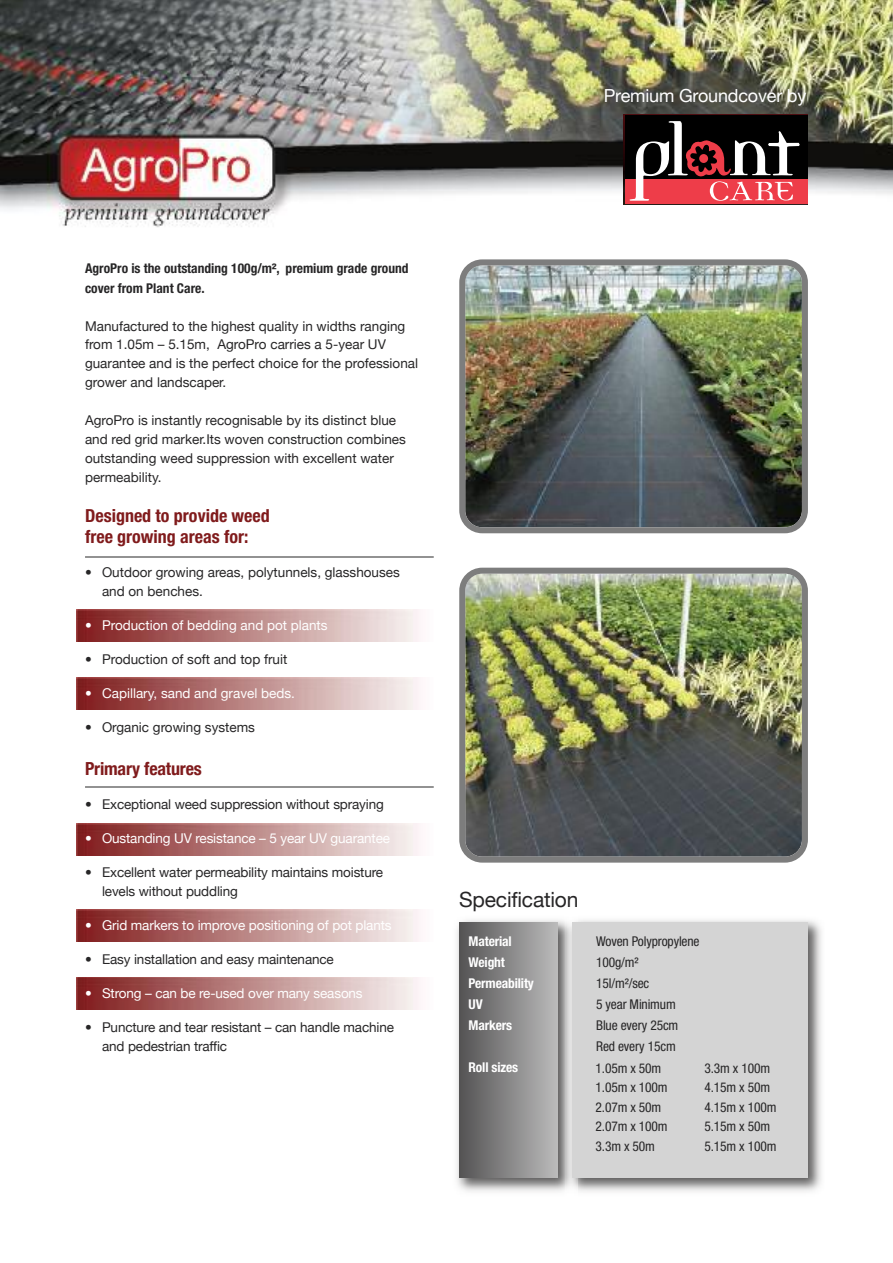
<style>
.page{position:relative;width:893px;height:1263px;background:#fff}
.page>*{position:absolute;margin:0;border:0;box-sizing:border-box;transform-origin:0 0}
.t1{font:21px "Helvetica Neue";letter-spacing:-.01em;color:#272627}
.t2{font:700 condensed 18px/20.5px "Helvetica Neue";color:#801b1c}
.t3{font:18px "Helvetica Neue";letter-spacing:-.01em;color:#fff}
.t4{font:700 condensed 18px "Helvetica Neue";letter-spacing:-.01em;color:#801b1c}
.t5{font:13.5px/18.9px "Helvetica Neue";color:#272627}
.t6{font:13.5px "Helvetica Neue";letter-spacing:-.01em;color:#fff}
.t7{font:condensed 13.5px/19.5px "Helvetica Neue";letter-spacing:-.01em;color:#272627}
.t8{font:700 condensed 13.5px/19.4px "Helvetica Neue";color:#272627}
.t9{font:700 condensed 13.5px "Helvetica Neue";letter-spacing:-.01em;color:#fff}
</style>
<div class="page">
<img style="left:0;top:0;width:893px;height:1010px">
<img style="left:77px;top:610px;width:357px;height:32px">
<img style="left:77px;top:824px;width:357px;height:32px">
<img style="left:77px;top:910px;width:357px;height:32px">
<img style="left:77px;top:977px;width:357px;height:32px">
<img style="left:77px;top:678px;width:357px;height:32px">
<img style="left:452px;top:916px;width:376px;height:276px">
<div style="left:459px;top:923px;width:99px;height:255px;background:linear-gradient(to right,#535253,#bbb)"></div>
<div style="left:572px;top:923px;width:236px;height:255px;background:#d4d4d4"></div>
<img style="left:459px;top:259px;width:349px;height:274px">
<img style="left:459px;top:568px;width:349px;height:295px">
<svg style="left:623px;top:114px;width:185px;height:58px"></svg>
<hr style="left:623px;top:172px;width:185px;height:1px;background:#0a0001">
<div style="left:625px;top:115px;width:183px;height:66px;background:#000"></div>
<div style="left:625px;top:179px;width:183px;height:25px;background:#ee3d49"></div>
<svg style="left:629px;top:121px;width:171px;height:80px"></svg>
<hr style="left:85px;top:557px;width:349px;height:1px;background:#272627">
<hr style="left:85px;top:787px;width:349px;height:1px;background:#272627">
<h2 class="t3" style="left:604px;top:85px;width:204px">Premium Groundcover by</h2>
<p class="t8" style="left:85px;top:260px;width:325px">AgroPro is the outstanding 100g/m², premium grade ground cover from Plant Care.</p>
<p class="t5" style="left:85px;top:316px;width:335px">Manufactured to the highest quality in widths ranging from 1.05m – 5.15m, AgroPro carries a 5-year UV guarantee and is the perfect choice for the professional grower and landscaper.</p>
<p class="t5" style="left:85px;top:411px;width:322px">AgroPro is instantly recognisable by its distinct blue and red grid marker.Its woven construction combines outstanding weed suppression with excellent water permeability.</p>
<h2 class="t2" style="left:85px;top:507px;width:186px">Designed to provide weed free growing areas for:</h2>
<p class="t5" style="left:102px;top:562px;width:299px;text-indent:-17px">• Outdoor growing areas, polytunnels, glasshouses and on benches.</p>
<p class="t6" style="left:85px;top:617px;width:244px">• Production of bedding and pot plants</p>
<p class="t5" style="left:85px;top:649px;width:204px">• Production of soft and top fruit</p>
<p class="t6" style="left:85px;top:685px;width:211px">• Capillary, sand and gravel beds.</p>
<p class="t5" style="left:85px;top:717px;width:171px">• Organic growing systems</p>
<h2 class="t4" style="left:85px;top:757px;width:118px">Primary features</h2>
<p class="t5" style="left:85px;top:794px;width:300px">• Exceptional weed suppression without spraying</p>
<p class="t6" style="left:85px;top:830px;width:306px">• Oustanding UV resistance – 5 year UV guarantee</p>
<p class="t5" style="left:102px;top:862px;width:283px;text-indent:-17px">• Excellent water permeability maintains moisture levels without puddling</p>
<p class="t6" style="left:85px;top:917px;width:308px">• Grid markers to improve positioning of pot plants</p>
<p class="t5" style="left:85px;top:949px;width:250px">• Easy installation and easy maintenance</p>
<p class="t6" style="left:85px;top:985px;width:279px">• Strong – can be re-used over many seasons</p>
<p class="t5" style="left:102px;top:1017px;width:294px;text-indent:-17px">• Puncture and tear resistant – can handle machine and pedestrian traffic</p>
<h1 class="t1" style="left:459px;top:887px;width:121px">Specification</h1>
<p class="t9" style="left:469px;top:936px;width:45px">Material</p>
<p class="t7" style="left:596px;top:932px;width:105px">Woven Polypropylene</p>
<p class="t9" style="left:469px;top:957px;width:38px">Weight</p>
<p class="t7" style="left:596px;top:953px;width:44px">100g/m²</p>
<p class="t9" style="left:469px;top:978px;width:67px">Permeability</p>
<p class="t7" style="left:596px;top:974px;width:55px">15l/m²/sec</p>
<p class="t9" style="left:469px;top:999px;width:16px">UV</p>
<p class="t7" style="left:596px;top:995px;width:81px">5 year Minimum</p>
<p class="t9" style="left:469px;top:1020px;width:45px">Markers</p>
<p class="t7" style="left:596px;top:1015px;width:84px;line-height:21px">Blue every 25cm<br>Red every 15cm</p>
<p class="t9" style="left:469px;top:1062px;width:51px">Roll sizes</p>
<p class="t7" style="left:596px;top:1059px;width:74px">1.05m x 50m<br>1.05m x 100m<br>2.07m x 50m<br>2.07m x 100m<br>3.3m x 50m</p>
<p class="t7" style="left:704px;top:1059px;width:74px">3.3m x 100m<br>4.15m x 50m<br>4.15m x 100m<br>5.15m x 50m<br>5.15m x 100m</p>
</div>
